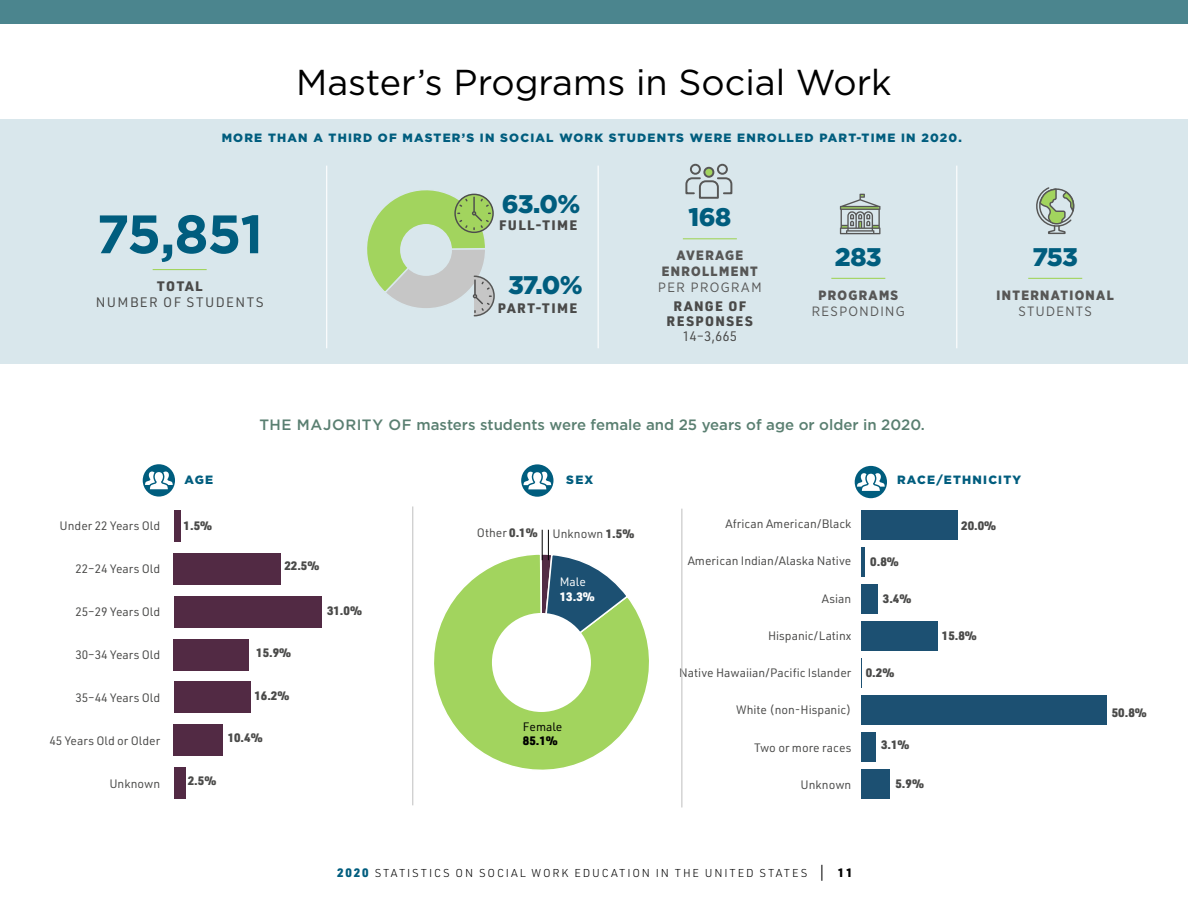
<style>
.page{position:relative;width:1188px;height:918px;background:#fff}
.page>*{position:absolute;margin:0;border:0;box-sizing:border-box;transform-origin:0 0}
.t1{font:700 54px "Gotham";color:#005d7e}
.t2{font:36px "Gotham";color:#000}
.t3{font:900 25.5px "Gotham";letter-spacing:-.02em;color:#005d7e}
.t4{font:500 15px "Gotham";color:#5a7f71}
.t5{font:900 13.5px/15px "URWDIN";letter-spacing:.1em;color:#4a4a49;text-align:center}
.t6{font:900 13.5px/16.2px "Gotham Narrow";letter-spacing:.1em;color:#575756;text-align:center}
.t7{font:13.5px "Gotham Narrow";letter-spacing:.1em;color:#575756}
.t8{font:13.5px "URWDIN";letter-spacing:.1em;color:#4a4a49}
.t9{font:12px "URWDIN";color:#4a4a49}
.t10{font:900 12px "Gotham";letter-spacing:.1em;color:#005d7e}
.t11{font:900 12px "URWDIN";color:#4a4a49}
.t12{font:12px "URWDIN";color:#000}
.t13{font:900 12px "URWDIN";color:#fff}
.t14{font:900 12px "URWDIN";color:#000}
.t15{font:12px "URWDIN";color:#fff}
.t16{font:300 11.25px "URWDIN";letter-spacing:.16em;color:#000}
.s1{font-weight:900}
.s2{font-weight:900;font-size:12px;color:#005d7e}
.s3{font-size:18px}
.s4{font-weight:900;font-size:12px}
</style>
<div class="page">
<div style="left:861px;top:770px;width:28px;height:29px;background:#1c5072"></div>
<div style="left:861px;top:732px;width:15px;height:30px;background:#1c5072"></div>
<div style="left:861px;top:695px;width:246px;height:30px;background:#1c5072"></div>
<hr style="left:861px;top:658px;width:1px;height:30px;background:#1c5072">
<div style="left:861px;top:621px;width:76px;height:30px;background:#1c5072"></div>
<div style="left:861px;top:584px;width:16px;height:30px;background:#1c5072"></div>
<hr style="left:861px;top:547px;width:4px;height:30px;background:#1c5072">
<div style="left:861px;top:510px;width:97px;height:30px;background:#1c5072"></div>
<div style="left:174px;top:768px;width:11px;height:31px;background:#522a44"></div>
<div style="left:174px;top:725px;width:49px;height:31px;background:#522a44"></div>
<div style="left:174px;top:682px;width:77px;height:31px;background:#522a44"></div>
<div style="left:174px;top:639px;width:75px;height:31px;background:#522a44"></div>
<div style="left:174px;top:596px;width:147px;height:31px;background:#522a44"></div>
<div style="left:174px;top:553px;width:107px;height:31px;background:#522a44"></div>
<div style="left:174px;top:511px;width:7px;height:31px;background:#522a44"></div>
<svg style="left:434px;top:554px;width:215px;height:216px"></svg>
<svg style="left:539px;top:553px;width:90px;height:111px"></svg>
<div style="left:0;top:119px;width:1188px;height:245px;background:#d9e7ec"></div>
<div style="left:0;top:0;width:1188px;height:24px;background:#4b858e"></div>
<hr style="left:326px;top:166px;width:1px;height:182px;background:#fff">
<hr style="left:598px;top:166px;width:1px;height:182px;background:#fff">
<svg style="left:367px;top:190px;width:128px;height:127px"></svg>
<hr style="left:831px;top:278px;width:54px;height:1px;background:#a2d45e">
<svg style="left:840px;top:194px;width:40px;height:40px"></svg>
<hr style="left:683px;top:238px;width:54px;height:1px;background:#a2d45e">
<svg style="left:685px;top:163px;width:48px;height:36px"></svg>
<hr style="left:956px;top:166px;width:1px;height:182px;background:#fff">
<hr style="left:153px;top:269px;width:54px;height:1px;background:#a2d45e">
<svg style="left:1036px;top:187px;width:38px;height:48px"></svg>
<hr style="left:1028px;top:278px;width:54px;height:1px;background:#a2d45e">
<hr style="left:542px;top:530px;width:1px;height:30px;background:#000">
<div style="left:492px;top:613px;width:99px;height:99px;background:#fff;border-radius:50%"></div>
<hr style="left:548px;top:530px;width:1px;height:30px;background:#000">
<hr style="left:412px;top:506px;width:1px;height:299px;background:#c6c6c6">
<hr style="left:681px;top:509px;width:1px;height:298px;background:#c6c6c6">
<svg style="left:143px;top:464px;width:32px;height:33px"></svg>
<svg style="left:145px;top:472px;width:28px;height:17px"></svg>
<svg style="left:521px;top:464px;width:32px;height:33px"></svg>
<svg style="left:523px;top:472px;width:28px;height:17px"></svg>
<div style="left:855px;top:466px;width:32px;height:32px;background:#005d7e;border-radius:50%"></div>
<svg style="left:857px;top:473px;width:28px;height:18px"></svg>
<h2 class="t2" style="left:296px;top:62px;width:597px">Master’s Programs in Social Work</h2>
<p class="t10" style="left:222px;top:131px;width:742px">MORE THAN A THIRD OF MASTER’S IN SOCIAL WORK STUDENTS WERE ENROLLED PART-TIME IN 2020.</p>
<h1 class="t1" style="left:96px;top:203px;width:168px">75,851</h1>
<p class="t5" style="left:157px;top:278px;width:47px">TOTAL</p>
<p class="t8" style="left:96px;top:293px;width:169px">NUMBER OF STUDENTS</p>
<h3 class="t3" style="left:502px;top:190px;width:80px">63.0%</h3>
<p class="t5" style="left:499px;top:217px;width:80px">FULL-TIME</p>
<h3 class="t3" style="left:508px;top:270px;width:76px">37.0%</h3>
<p class="t5" style="left:498px;top:300px;width:81px">PART-TIME</p>
<h3 class="t3" style="left:688px;top:203px;width:44px">168</h3>
<p class="t6" style="left:662px;top:247px;width:98px">AVERAGE<br>ENROLLMENT</p>
<p class="t7" style="left:658px;top:279px;width:105px">PER PROGRAM</p>
<p class="t5" style="left:667px;top:299px;width:88px">RANGE OF<br>RESPONSES</p>
<p class="t8" style="left:682px;top:328px;width:56px">14–3,665</p>
<h3 class="t3" style="left:835px;top:242px;width:48px">283</h3>
<p class="t6" style="left:818px;top:287px;width:81px">PROGRAMS</p>
<p class="t7" style="left:812px;top:303px;width:94px">RESPONDING</p>
<p class="t4" style="left:259px;top:416px;width:667px">THE MAJORITY OF masters students were female and 25 years of age or older in 2020.</p>
<h3 class="t3" style="left:1032px;top:242px;width:47px">753</h3>
<p class="t6" style="left:997px;top:287px;width:119px">INTERNATIONAL</p>
<p class="t7" style="left:1019px;top:303px;width:75px">STUDENTS</p>
<p class="t9" style="left:60px;top:517px;width:102px">Under 22 Years Old</p>
<p class="t9" style="left:75px;top:561px;width:86px">22–24 Years Old</p>
<p class="t9" style="left:75px;top:604px;width:86px">25–29 Years Old</p>
<p class="t9" style="left:75px;top:647px;width:86px">30–34 Years Old</p>
<p class="t9" style="left:75px;top:690px;width:86px">35–44 Years Old</p>
<p class="t9" style="left:49px;top:733px;width:112px">45 Years Old or Older</p>
<p class="t9" style="left:109px;top:776px;width:52px">Unknown</p>
<p class="t10" style="left:185px;top:472px;width:30px">AGE</p>
<p class="t10" style="left:566px;top:472px;width:29px">SEX</p>
<p class="t10" style="left:897px;top:472px;width:125px">RACE/ETHNICITY</p>
<p class="t11" style="left:184px;top:517px;width:30px">1.5%</p>
<p class="t11" style="left:284px;top:558px;width:36px">22.5%</p>
<p class="t11" style="left:256px;top:645px;width:36px">15.9%</p>
<p class="t11" style="left:254px;top:687px;width:36px">16.2%</p>
<p class="t11" style="left:228px;top:729px;width:36px">10.4%</p>
<p class="t11" style="left:188px;top:773px;width:30px">2.5%</p>
<p class="t11" style="left:327px;top:603px;width:36px">31.0%</p>
<p class="t9" style="left:477px;top:525px;width:62px">Other <span class="s1">0.1%</span></p>
<p class="t9" style="left:553px;top:526px;width:83px">Unknown <span class="s1">1.5%</span></p>
<p class="t15" style="left:560px;top:574px;width:28px">Male</p>
<p class="t13" style="left:560px;top:588px;width:36px">13.3%</p>
<p class="t12" style="left:523px;top:719px;width:41px">Female</p>
<p class="t14" style="left:523px;top:733px;width:36px">85.1%</p>
<p class="t9" style="left:725px;top:516px;width:127px">African American/Black</p>
<p class="t9" style="left:688px;top:553px;width:165px">American Indian/Alaska Native</p>
<p class="t9" style="left:822px;top:590px;width:31px">Asian</p>
<p class="t9" style="left:768px;top:628px;width:85px">Hispanic/Latinx</p>
<p class="t9" style="left:679px;top:665px;width:174px">Native Hawaiian/Pacific Islander</p>
<p class="t9" style="left:736px;top:702px;width:117px">White (non-Hispanic)</p>
<p class="t9" style="left:754px;top:740px;width:99px">Two or more races</p>
<p class="t9" style="left:801px;top:777px;width:52px">Unknown</p>
<p class="t11" style="left:870px;top:553px;width:30px">0.8%</p>
<p class="t11" style="left:883px;top:591px;width:30px">3.4%</p>
<p class="t11" style="left:866px;top:665px;width:30px">0.2%</p>
<p class="t11" style="left:881px;top:737px;width:30px">3.1%</p>
<p class="t11" style="left:896px;top:775px;width:30px">5.9%</p>
<p class="t11" style="left:961px;top:517px;width:36px">20.0%</p>
<p class="t11" style="left:942px;top:628px;width:36px">15.8%</p>
<p class="t16" style="left:337px;top:866px;width:517px"><span class="s2">2020</span> STATISTICS ON SOCIAL WORK EDUCATION IN THE UNITED STATES <span class="s3">|</span> <span class="s4">11</span></p>
<p class="t11" style="left:1112px;top:704px;width:36px">50.8%</p>
</div>
